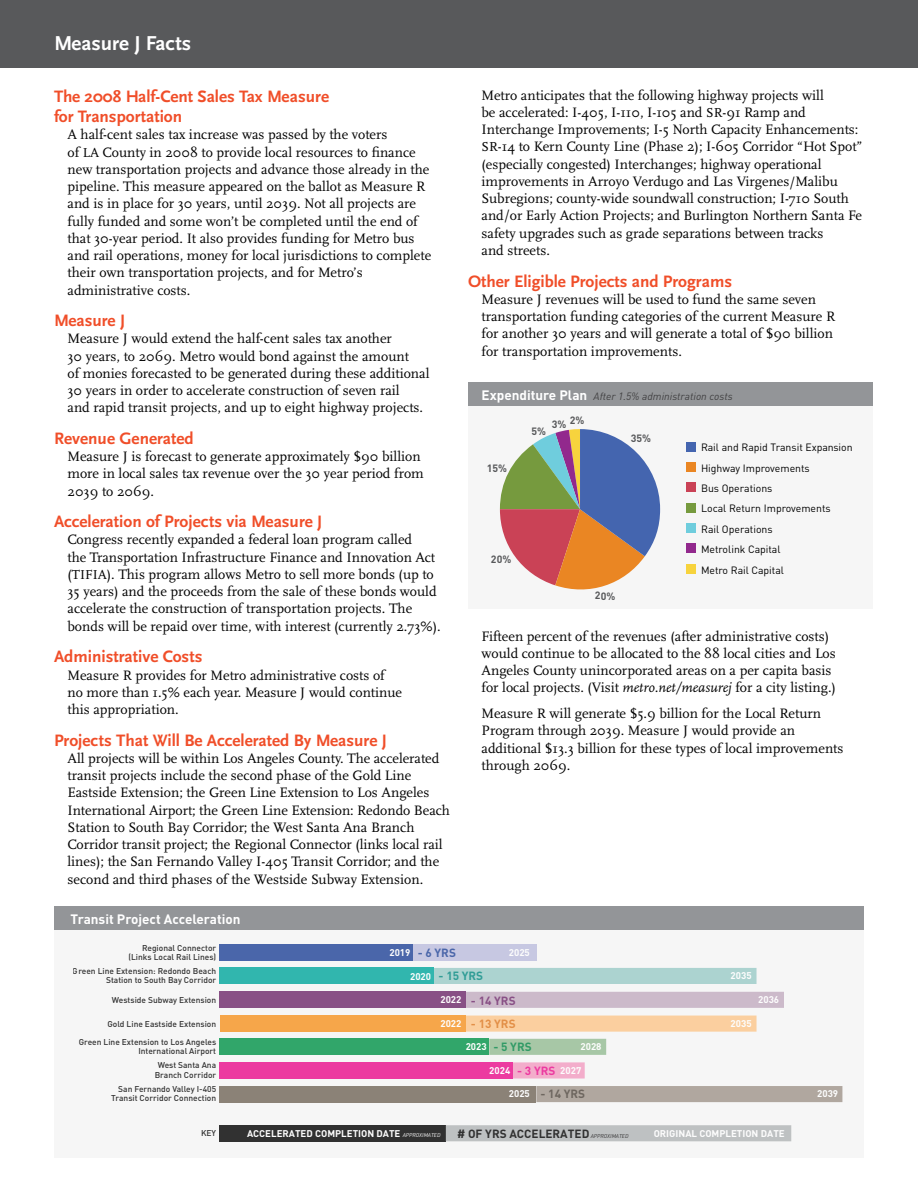
<style>
.page{position:relative;width:918px;height:1188px;background:#fff}
.page>*{position:absolute;margin:0;border:0;box-sizing:border-box;transform-origin:0 0}
.t1{font:700 21px "Scala Sans";color:#fff}
.t2{font:700 17.25px/20.2px "Scala Sans";color:#f04e29}
.t3{font:14.25px/17.2px "Scala";color:#000}
.t4{font:700 13.5px "DIN";color:#fff}
.t5{font:700 11.85px "DIN";color:#000}
.t6{font:700 11.85px "DIN";color:#de761c}
.t7{font:700 11.85px "DIN";color:#6d2769}
.t8{font:700 11.85px "DIN";color:#00877f}
.t9{font:700 11.85px "DIN";color:#4c433a}
.t10{font:700 11.85px "DIN";color:#008442}
.t11{font:700 11.85px "DIN";color:#204397}
.t12{font:10.5px/20.4px "DIN";color:#000}
.t13{font:italic 10.5px "DIN";color:#414042}
.t14{font:700 10.5px "DIN";color:#58595b}
.t15{font:700 9.75px "DIN";color:#fff}
.t16{font:500 8.4px/9.4px "DIN";color:#000;text-align:right}
.s1{font-size:13.5px}
.s2{font-weight:700;font-style:normal;font-size:13.5px;color:#fff}
.s3{font-style:italic}
.s4{font-size:9.75px;color:#fff}
.s5{font-size:11.85px;color:#ea0b8b}
.s6{font-weight:400;font-style:italic;font-size:5.55px}
</style>
<div class="page">
<hr style="left:917px;top:714px;width:1px;height:474px;background:#e6e8c2">
<div style="left:0;top:0;width:918px;height:68px;background:#58595b"></div>
<hr style="left:917px;top:681px;width:1px;height:36px;background:#58595b">
<div style="left:54px;top:906px;width:810px;height:25px;background:#939598"></div>
<div style="left:54px;top:931px;width:810px;height:227px;background:#f6f6f6"></div>
<div style="left:466px;top:1016px;width:291px;height:16px;background:#fbcf9f"></div>
<div style="left:220px;top:1016px;width:246px;height:16px;background:#f6a64a"></div>
<div style="left:466px;top:992px;width:318px;height:16px;background:#ccbaca"></div>
<div style="left:220px;top:992px;width:246px;height:16px;background:#885085"></div>
<div style="left:434px;top:968px;width:323px;height:16px;background:#acd3d0"></div>
<div style="left:220px;top:968px;width:214px;height:16px;background:#31b6ae"></div>
<div style="left:220px;top:1039px;width:269px;height:16px;background:#31a66a"></div>
<svg style="left:489px;top:1039px;width:117px;height:16px;background:#a7c7a6"></svg>
<div style="left:220px;top:1062px;width:293px;height:17px;background:#ec3aa0"></div>
<svg style="left:513px;top:1062px;width:72px;height:17px"></svg>
<div style="left:220px;top:1086px;width:316px;height:16px;background:#8b8277"></div>
<div style="left:536px;top:1086px;width:306px;height:16px;background:#b0a79f"></div>
<div style="left:220px;top:1125px;width:226px;height:16px;background:#313131"></div>
<div style="left:446px;top:1125px;width:345px;height:16px;background:#bec1c2"></div>
<div style="left:220px;top:945px;width:193px;height:16px;background:#4a66aa"></div>
<div style="left:413px;top:945px;width:123px;height:16px;background:#c7c8e2"></div>
<div style="left:468px;top:382px;width:405px;height:25px;background:#939598"></div>
<div style="left:468px;top:407px;width:405px;height:202px;background:#f6f6f6"></div>
<svg style="left:500px;top:429px;width:160px;height:161px"></svg>
<div style="left:686px;top:442px;width:10px;height:10px;background:#4465af"></div>
<div style="left:686px;top:462px;width:10px;height:10px;background:#ea8623"></div>
<div style="left:686px;top:482px;width:10px;height:10px;background:#ca4256"></div>
<div style="left:686px;top:503px;width:10px;height:10px;background:#769a3e"></div>
<div style="left:686px;top:523px;width:10px;height:10px;background:#6fcddd"></div>
<div style="left:686px;top:543px;width:10px;height:10px;background:#92298d"></div>
<div style="left:686px;top:564px;width:10px;height:10px;background:#f7d33d"></div>
<h1 class="t1" style="left:54px;top:32px;width:139px">Measure J Facts</h1>
<p class="t2" style="left:54px;top:86px;width:277px">The 2008 Half-Cent Sales Tax Measure for Transportation</p>
<p class="t3" style="left:67px;top:126px;width:365px">A half-cent sales tax increase was passed by the voters<br>of <span class="s1">LA</span> County in 2008 to provide local resources to finance new transportation projects and advance those already in the pipeline. This measure appeared on the ballot as Measure R and is in place for 30 years, until 2039. Not all projects are fully funded and some won’t be completed until the end of that 30-year period. It also provides funding for Metro bus and rail operations, money for local jurisdictions to complete their own transportation projects, and for Metro’s administrative costs.</p>
<p class="t2" style="left:54px;top:311px;width:73px">Measure J</p>
<p class="t3" style="left:68px;top:330px;width:364px">Measure J would extend the half-cent sales tax another<br>30 years, to 2069. Metro would bond against the amount<br>of monies forecasted to be generated during these additional 30 years in order to accelerate construction of seven rail<br>and rapid transit projects, and up to eight highway projects.</p>
<p class="t2" style="left:54px;top:429px;width:141px">Revenue Generated</p>
<p class="t3" style="left:68px;top:448px;width:358px">Measure J is forecast to generate approximately $90 billion more in local sales tax revenue over the 30 year period from<br>2039 to 2069.</p>
<p class="t2" style="left:54px;top:512px;width:270px">Acceleration of Projects via Measure J</p>
<p class="t3" style="left:67px;top:531px;width:375px">Congress recently expanded a federal loan program called<br>the Transportation Infrastructure Finance and Innovation Act (<span class="s1">TIFIA</span>). This program allows Metro to sell more bonds (up to 35 years) and the proceeds from the sale of these bonds would accelerate the construction of transportation projects. The bonds will be repaid over time, with interest (currently 2.73%).</p>
<p class="t2" style="left:54px;top:647px;width:150px">Administrative Costs</p>
<p class="t3" style="left:68px;top:667px;width:336px">Measure R provides for Metro administrative costs of no more than 1.5% each year. Measure J would continue this appropriation.</p>
<p class="t2" style="left:54px;top:730px;width:334px">Projects That Will Be Accelerated By Measure J</p>
<p class="t3" style="left:68px;top:750px;width:384px">All projects will be within Los Angeles County. The accelerated transit projects include the second phase of the Gold Line Eastside Extension; the Green Line Extension to Los Angeles International Airport; the Green Line Extension: Redondo Beach Station to South Bay Corridor; the West Santa Ana Branch Corridor transit project; the Regional Connector (links local rail lines); the San Fernando Valley I-405 Transit Corridor; and the second and third phases of the Westside Subway Extension.</p>
<p class="t4" style="left:70px;top:911px;width:172px">Transit Project Acceleration</p>
<p class="t3" style="left:481px;top:87px;width:382px">Metro anticipates that the following highway projects will<br>be accelerated: I-405, I-110, I-105 and <span class="s1">SR</span>-91 Ramp and Interchange Improvements; I-5 North Capacity Enhancements:<br><span class="s1">SR</span>-14 to Kern County Line (Phase 2); I-605 Corridor “Hot Spot” (especially congested) Interchanges; highway operational improvements in Arroyo Verdugo and Las Virgenes/Malibu Subregions; county-wide soundwall construction; I-710 South and/or Early Action Projects; and Burlington Northern Santa Fe safety upgrades such as grade separations between tracks<br>and streets.</p>
<p class="t2" style="left:468px;top:271px;width:266px">Other Eligible Projects and Programs</p>
<p class="t3" style="left:482px;top:291px;width:355px">Measure J revenues will be used to fund the same seven transportation funding categories of the current Measure R for another 30 years and will generate a total of $90 billion for transportation improvements.</p>
<p class="t13" style="left:482px;top:390px;width:253px"><span class="s2">Expenditure Plan</span> After 1.5% administration costs</p>
<p class="t14" style="left:631px;top:431px;width:22px">35%</p>
<p class="t14" style="left:552px;top:415px;width:34px">3% 2%</p>
<p class="t14" style="left:531px;top:424px;width:16px">5%</p>
<p class="t12" style="left:701px;top:437px;width:153px">Rail and Rapid Transit Expansion<br>Highway Improvements<br>Bus Operations<br>Local Return Improvements<br>Rail Operations<br>Metrolink Capital<br>Metro Rail Capital</p>
<p class="t14" style="left:487px;top:461px;width:22px">15%</p>
<p class="t14" style="left:491px;top:552px;width:22px">20%</p>
<p class="t14" style="left:595px;top:589px;width:22px">20%</p>
<p class="t3" style="left:482px;top:628px;width:356px">Fifteen percent of the revenues (after administrative costs) would continue to be allocated to the 88 local cities and Los Angeles County unincorporated areas on a per capita basis for local projects. (Visit <span class="s3">metro.net/measurej</span> for a city listing.)</p>
<p class="t3" style="left:482px;top:705px;width:364px">Measure R will generate $5.9 billion for the Local Return Program through 2039. Measure J would provide an additional $13.3 billion for these types of local improvements through 2069.</p>
<p class="t16" style="left:129px;top:943px;width:89px">Regional Connector (Links Local Rail Lines)</p>
<p class="t16" style="left:73px;top:966px;width:145px">Green Line Extension: Redondo Beach<br>Station to South Bay Corridor</p>
<p class="t11" style="left:389px;top:945px;width:68px"><span class="s4">2019</span> - 6 YRS</p>
<p class="t15" style="left:509px;top:946px;width:23px">2025</p>
<p class="t8" style="left:410px;top:968px;width:75px"><span class="s4">2020</span> - 15 YRS</p>
<p class="t15" style="left:731px;top:970px;width:23px">2035</p>
<p class="t16" style="left:112px;top:995px;width:106px">Westside Subway Extension</p>
<p class="t7" style="left:440px;top:993px;width:77px"><span class="s4">2022</span> - 14 YRS</p>
<p class="t15" style="left:758px;top:994px;width:23px">2036</p>
<p class="t16" style="left:107px;top:1019px;width:110px">Gold Line Eastside Extension</p>
<p class="t6" style="left:440px;top:1016px;width:77px"><span class="s4">2022</span> - 13 YRS</p>
<p class="t15" style="left:731px;top:1017px;width:23px">2035</p>
<p class="t16" style="left:79px;top:1037px;width:139px">Green Line Extension to Los Angeles<br>International Airport</p>
<p class="t16" style="left:155px;top:1060px;width:63px;text-align:center">West Santa Ana<br>Branch Corridor</p>
<p class="t10" style="left:466px;top:1039px;width:68px"><span class="s4">2023</span> - 5 YRS</p>
<p class="t15" style="left:581px;top:1040px;width:23px">2028</p>
<p class="t15" style="left:489px;top:1064px;width:94px">2024 <span class="s5">- 3 YRS</span> 2027</p>
<p class="t16" style="left:111px;top:1084px;width:106px">San Fernando Valley I-405<br>Transit Corridor Connection</p>
<p class="t9" style="left:509px;top:1086px;width:78px"><span class="s4">2025</span> - 14 YRS</p>
<p class="t16" style="left:201px;top:1128px;width:17px">KEY</p>
<p class="t15" style="left:247px;top:1127px;width:195px">ACCELERATED COMPLETION DATE <span class="s6">APPROXIMATED</span></p>
<p class="t5" style="left:457px;top:1126px;width:173px"># OF YRS ACCELERATED <span class="s6">APPROXIMATED</span></p>
<p class="t15" style="left:654px;top:1127px;width:133px">ORIGINAL COMPLETION DATE</p>
<p class="t15" style="left:817px;top:1087px;width:23px">2039</p>
</div>
